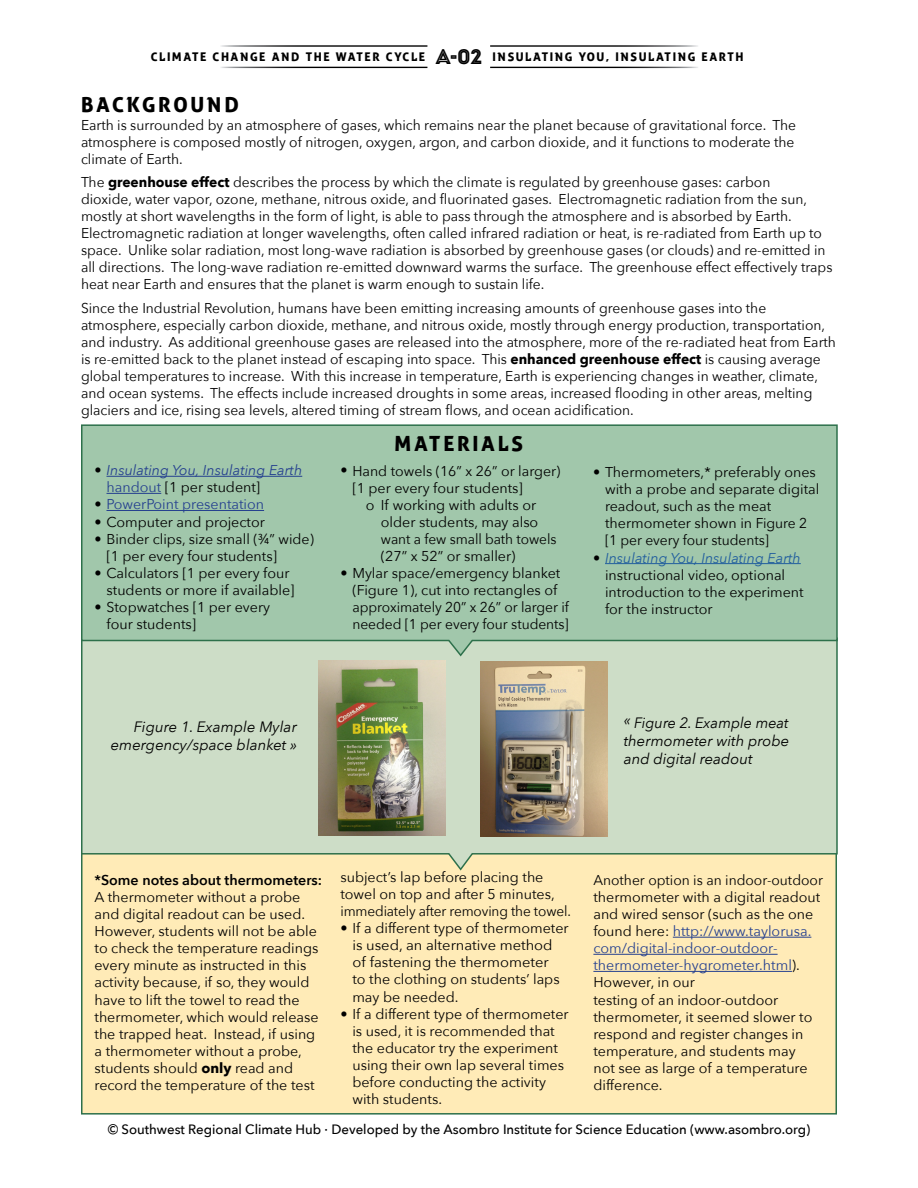
<style>
.page{position:relative;width:918px;height:1188px;background:#fff}
.page>*{position:absolute;margin:0;border:0;box-sizing:border-box;transform-origin:0 0}
.t1{font:700 21px "zwodrei";letter-spacing:.125em;color:#000}
.t2{font:21px "Intro Inline";color:#000}
.t3{font:italic 15px/18px "Avenir Next";color:#000;text-align:right}
.t4{font:14.25px/17.1px "Avenir Next";color:#000}
.t5{font:italic 14.25px/17.1px "Avenir Next";color:#25408f}
.t6{font:600 14.25px "Avenir Next";color:#000}
.t7{font:14.25px "Avenir Next";color:#25408f}
.t8{font:14.25px "Avenir Next";color:#000;scale:.96 1}
.t9{font:500 13.5px "Avenir Next";color:#000}
.t10{font:700 12px "zwodrei";letter-spacing:.125em;color:#000}
.s1{font-family:"Phosphate Inline"}
.s2{font-weight:700}
.s3{font-style:normal;color:#000}
.s4{font-style:normal}
.s5{color:#000}
.s6{font-style:italic;color:#215e9e}
.s7{color:#25408f}
</style>
<div class="page">
<div style="left:81px;top:786px;width:756px;height:329px;background:#ffebb7;border:2px solid #2d704b"></div>
<svg style="left:81px;top:658px;width:757px;height:214px;background:#cfdcc3"></svg>
<svg style="left:81px;top:424px;width:757px;height:234px;background:#a2c7ab"></svg>
<hr style="left:106px;top:476px;width:196px;height:1px;background:#25408f">
<hr style="left:106px;top:493px;width:55px;height:1px;background:#25408f">
<hr style="left:106px;top:510px;width:158px;height:1px;background:#25408f">
<hr style="left:605px;top:563px;width:196px;height:1px;background:#215e9e">
<hr style="left:673px;top:937px;width:138px;height:1px;background:#25408f">
<hr style="left:593px;top:954px;width:185px;height:1px;background:#25408f">
<hr style="left:593px;top:971px;width:199px;height:1px;background:#25408f">
<img style="left:318px;top:660px;width:128px;height:175px">
<img style="left:481px;top:661px;width:127px;height:176px">
<h1 class="t2" style="left:436px;top:44px;width:48px">A<span class="s1">-</span>02</h1>
<p class="t10" style="left:151px;top:50px;width:276px">CLIMATE CHANGE AND THE WATER CYCLE</p>
<p class="t10" style="left:493px;top:50px;width:252px">INSULATING YOU, INSULATING EARTH</p>
<h1 class="t1" style="left:81px;top:94px;width:160px">BACKGROUND</h1>
<p class="t4" style="left:81px;top:115px;width:717px;text-align:justify">Earth is surrounded by an atmosphere of gases, which remains near the planet because of gravitational force. The atmosphere is composed mostly of nitrogen, oxygen, argon, and carbon dioxide, and it functions to moderate the climate of Earth.</p>
<p class="t4" style="left:81px;top:173px;width:753px">The <span class="s2">greenhouse effect</span> describes the process by which the climate is regulated by greenhouse gases: carbon<br>dioxide, water vapor, ozone, methane, nitrous oxide, and fluorinated gases. Electromagnetic radiation from the sun, mostly at short wavelengths in the form of light, is able to pass through the atmosphere and is absorbed by Earth.<br>Electromagnetic radiation at longer wavelengths, often called infrared radiation or heat, is re-radiated from Earth up to space. Unlike solar radiation, most long-wave radiation is absorbed by greenhouse gases (or clouds) and re-emitted in all directions. The long-wave radiation re-emitted downward warms the surface. The greenhouse effect effectively traps heat near Earth and ensures that the planet is warm enough to sustain life.</p>
<p class="t4" style="left:81px;top:298px;width:756px">Since the Industrial Revolution, humans have been emitting increasing amounts of greenhouse gases into the atmosphere, especially carbon dioxide, methane, and nitrous oxide, mostly through energy production, transportation, and industry. As additional greenhouse gases are released into the atmosphere, more of the re-radiated heat from Earth is re-emitted back to the planet instead of escaping into space. This <span class="s2">enhanced greenhouse effect</span> is causing average global temperatures to increase. With this increase in temperature, Earth is experiencing changes in weather, climate, and ocean systems. The effects include increased droughts in some areas, increased flooding in other areas, melting glaciers and ice, rising sea levels, altered timing of stream flows, and ocean acidification.</p>
<p class="t5" style="left:106px;top:461px;width:197px;text-indent:-12px"><span class="s3">•</span> Insulating You, Insulating Earth <span class="s4">handout</span> <span class="s3">[1 per student]</span></p>
<p class="t7" style="left:94px;top:492px;width:171px"><span class="s5">•</span> PowerPoint presentation</p>
<p class="t4" style="left:94px;top:512px;width:172px">• Computer and projector</p>
<p class="t4" style="left:106px;top:529px;width:209px;text-indent:-12px">• Binder clips, size small (¾” wide) [1 per every four students]</p>
<p class="t4" style="left:106px;top:564px;width:190px;text-indent:-12px">• Calculators [1 per every four students or more if available]</p>
<p class="t4" style="left:106px;top:598px;width:165px;text-indent:-12px">• Stopwatches [1 per every four students]</p>
<h1 class="t1" style="left:394px;top:432px;width:131px">MATERIALS</h1>
<p class="t4" style="left:340px;top:461px;width:222px">• Hand towels (16” x 26” or larger)</p>
<p class="t4" style="left:352px;top:478px;width:172px">[1 per every four students]</p>
<p class="t4" style="left:366px;top:496px;width:172px">o If working with adults or</p>
<p class="t4" style="left:381px;top:513px;width:159px">older students, may also</p>
<p class="t8" style="left:381px;top:527px;width:184px">want a few small bath towels</p>
<p class="t4" style="left:381px;top:547px;width:136px">(27” x 52” or smaller)</p>
<p class="t4" style="left:352px;top:564px;width:218px;text-indent:-12px">• Mylar space/emergency blanket (Figure 1), cut into rectangles of approximately 20” x 26” or larger if needed [1 per every four students]</p>
<p class="t4" style="left:605px;top:463px;width:216px;text-indent:-12px">• Thermometers,* preferably ones with a probe and separate digital readout, such as the meat thermometer shown in Figure 2 [1 per every four students]</p>
<p class="t4" style="left:605px;top:548px;width:200px;text-indent:-12px">• <span class="s6">Insulating You, Insulating Earth </span>instructional video, optional introduction to the experiment for the instructor</p>
<p class="t3" style="left:111px;top:717px;width:188px">Figure 1. Example Mylar emergency/space blanket »</p>
<p class="t3" style="left:624px;top:713px;width:167px;text-align:justify">« Figure 2. Example meat thermometer with probe and digital readout</p>
<p class="t6" style="left:95px;top:868px;width:229px">*Some notes about thermometers:</p>
<p class="t4" style="left:95px;top:888px;width:226px">A thermometer without a probe and digital readout can be used.<br>However, students will not be able to check the temperature readings every minute as instructed in this activity because, if so, they would have to lift the towel to read the thermometer, which would release the trapped heat. Instead, if using a thermometer without a probe, students should <span class="s2">only</span> read and record the temperature of the test</p>
<p class="t4" style="left:340px;top:868px;width:232px">subject’s lap before placing the towel on top and after 5 minutes, immediately after removing the towel.</p>
<p class="t4" style="left:352px;top:919px;width:218px;text-indent:-12px"><span class="s2">•</span> If a different type of thermometer is used, an alternative method of fastening the thermometer<br>to the clothing on students’ laps may be needed.</p>
<p class="t4" style="left:352px;top:1005px;width:218px;text-indent:-12px"><span class="s2">•</span> If a different type of thermometer is used, it is recommended that the educator try the experiment using their own lap several times before conducting the activity with students.</p>
<p class="t4" style="left:593px;top:871px;width:231px">Another option is an indoor-outdoor thermometer with a digital readout and wired sensor (such as the one found here: <span class="s7">http://www.taylorusa. com/digital-indoor-outdoor&shy;thermometer-hygrometer.html</span>).<br>However, in our<br>testing of an indoor-outdoor thermometer, it seemed slower to respond and register changes in temperature, and students may<br>not see as large of a temperature difference.</p>
<p class="t9" style="left:108px;top:1118px;width:704px">© Southwest Regional Climate Hub · Developed by the Asombro Institute for Science Education (www.asombro.org)</p>
</div>
